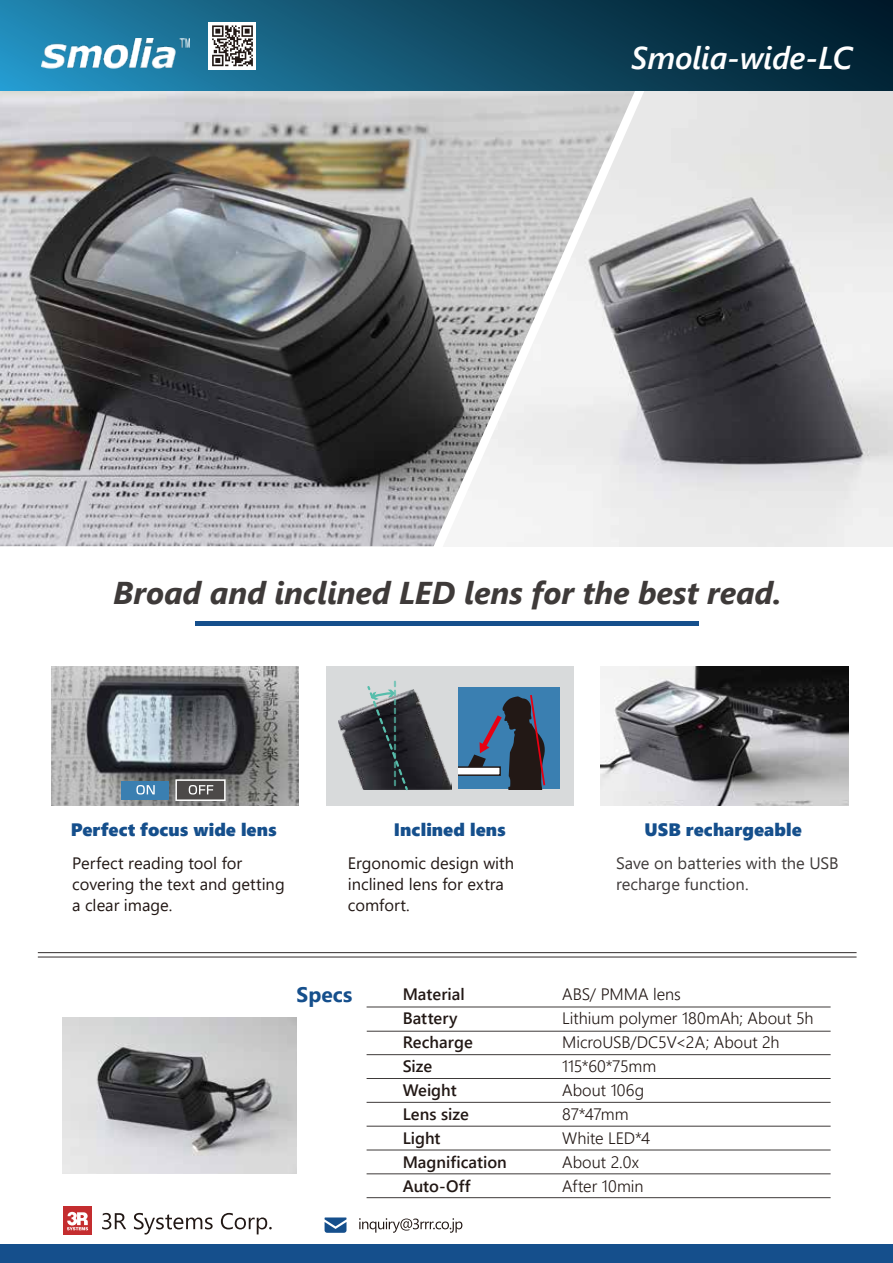
<style>
.page{position:relative;width:893px;height:1263px;background:#fff}
.page>*{position:absolute;margin:0;border:0;box-sizing:border-box;transform-origin:0 0}
.t1{font:italic 700 31.5px "Segoe UI";letter-spacing:-.005em;color:#3e3a39}
.t2{font:italic 600 31.5px "Segoe UI";letter-spacing:-.01em;color:#fff}
.t3{font:700 21px "Segoe UI";letter-spacing:.005em;color:#154f8c}
.t4{font:18px "Segoe UI Black";letter-spacing:.005em;color:#154f8c}
.t5{font:300 16.5px/24px "Segoe UI";color:#221815}
.t6{font:16.5px/21px "Segoe UI";color:#221815}
.t7{font:600 16.5px/24px "Segoe UI";color:#221815}
.t8{font:16.5px/21px "Segoe UI";color:#3e3a39}
</style>
<div class="page">
<img style="left:655px;top:90px;width:238px;height:456px">
<img style="left:0;top:90px;width:415px;height:456px">
<img style="left:51px;top:666px;width:248px;height:140px">
<div style="left:122px;top:781px;width:47px;height:18px;background:#3a7fb1"></div>
<svg style="left:136px;top:785px;width:19px;height:9px"></svg>
<svg style="left:175px;top:779px;width:51px;height:22px"></svg>
<hr style="left:196px;top:621px;width:503px;height:4px;background:#154f8c">
<hr style="left:38px;top:956px;width:819px;height:1px;background:#3e3a39">
<hr style="left:38px;top:952px;width:819px;height:1px;background:#3e3a39">
<svg style="left:415px;top:90px;width:240px;height:457px"></svg>
<div style="left:326px;top:666px;width:248px;height:140px;background:#d8dadb"></div>
<hr style="left:367px;top:1007px;width:464px;height:1px;background:#3e3a39">
<hr style="left:367px;top:1150px;width:464px;height:1px;background:#3e3a39">
<hr style="left:367px;top:1054px;width:464px;height:1px;background:#3e3a39">
<hr style="left:367px;top:1078px;width:464px;height:1px;background:#3e3a39">
<hr style="left:367px;top:1102px;width:464px;height:1px;background:#3e3a39">
<hr style="left:367px;top:1126px;width:464px;height:1px;background:#3e3a39">
<hr style="left:367px;top:1173px;width:464px;height:1px;background:#3e3a39">
<hr style="left:367px;top:1031px;width:464px;height:1px;background:#3e3a39">
<hr style="left:367px;top:1197px;width:464px;height:1px;background:#3e3a39">
<img style="left:338px;top:689px;width:113px;height:100px">
<svg style="left:366px;top:682px;width:44px;height:109px;background:#434a4e"></svg>
<div style="left:459px;top:687px;width:101px;height:102px;background:#3a7fb1"></div>
<svg style="left:459px;top:695px;width:87px;height:94px"></svg>
<img style="left:63px;top:1018px;width:234px;height:156px">
<img style="left:600px;top:666px;width:248px;height:140px">
<svg style="left:102px;top:1213px;width:24px;height:16px"></svg>
<svg style="left:134px;top:1213px;width:79px;height:21px"></svg>
<svg style="left:221px;top:1213px;width:51px;height:21px"></svg>
<div style="left:63px;top:1207px;width:29px;height:28px;background:#c42d2f"></div>
<svg style="left:67px;top:1212px;width:21px;height:18px"></svg>
<svg style="left:359px;top:1218px;width:103px;height:15px"></svg>
<svg style="left:325px;top:1217px;width:21px;height:16px"></svg>
<svg style="left:0;top:0;width:893px;height:90px;background:#114e6a"></svg>
<img style="left:42px;top:39px;width:148px;height:30px">
<div style="left:209px;top:22px;width:47px;height:47px;background:#fff"></div>
<svg style="left:212px;top:25px;width:41px;height:41px"></svg>
<div style="left:0;top:1245px;width:893px;height:18px;background:#154f8c"></div>
<h1 class="t2" style="left:631px;top:28px;width:223px">Smolia-wide-LC</h1>
<h1 class="t1" style="left:113px;top:563px;width:670px">Broad and inclined LED lens for the best read.</h1>
<p class="t4" style="left:71px;top:817px;width:208px">Perfect focus wide lens</p>
<p class="t6" style="left:72px;top:851px;width:214px">Perfect reading tool for covering the text and getting a clear image.</p>
<p class="t4" style="left:394px;top:816px;width:113px">Inclined lens</p>
<p class="t6" style="left:348px;top:851px;width:168px">Ergonomic design with inclined lens for extra comfort.</p>
<p class="t8" style="left:616px;top:851px;width:224px">Save on batteries with the USB recharge function.</p>
<p class="t4" style="left:645px;top:816px;width:159px">USB rechargeable</p>
<p class="t3" style="left:297px;top:975px;width:57px">Specs</p>
<p class="t7" style="left:403px;top:981px;width:106px">Material<br>Battery<br>Recharge<br>Size<br>Weight<br>Lens size<br>Light<br>Magnification<br>Auto-Off</p>
<p class="t5" style="left:562px;top:980px;width:253px">ABS/ PMMA lens<br>Lithium polymer 180mAh; About 5h<br>MicroUSB/DC5V&lt;2A; About 2h<br>115*60*75mm<br>About 106g<br>87*47mm<br>White LED*4<br>About 2.0x<br>After 10min</p>
</div>
